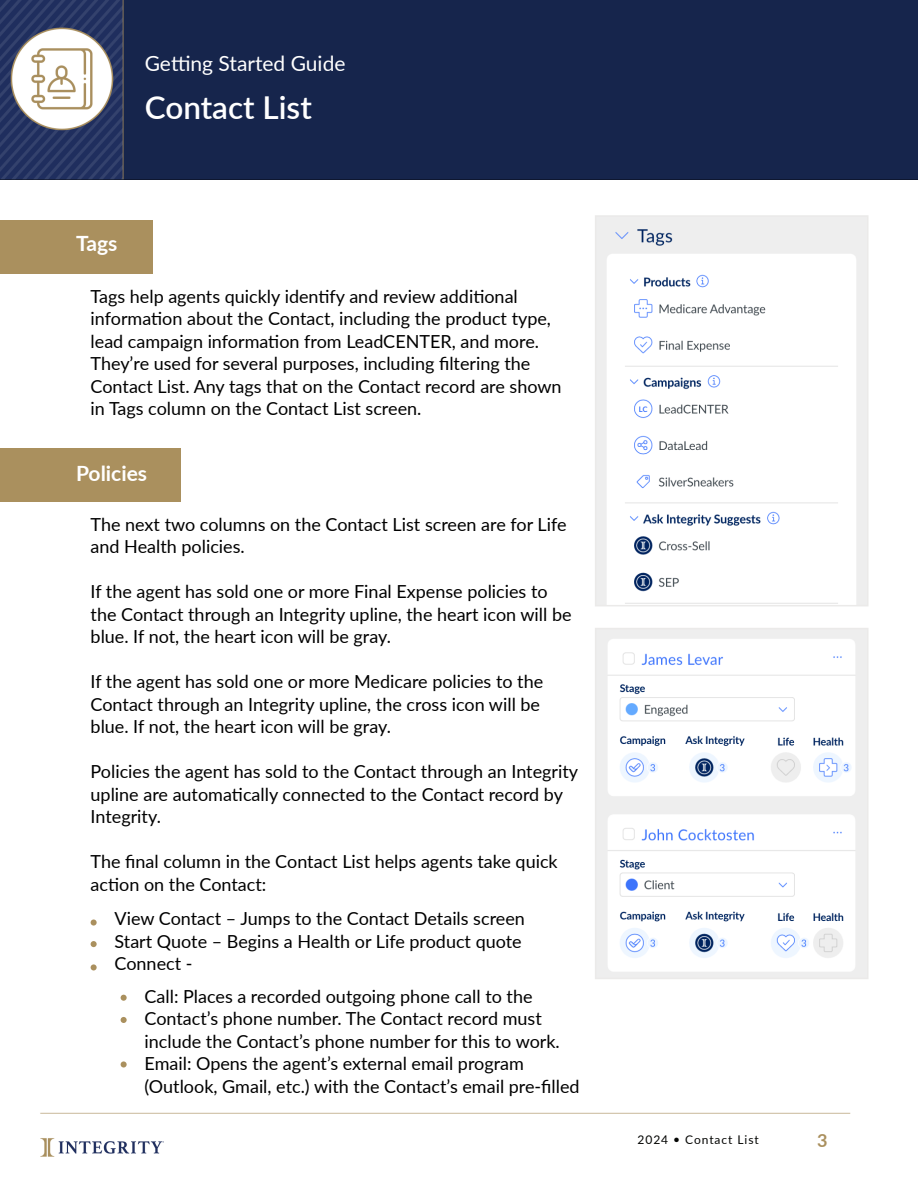
<style>
.page{position:relative;width:918px;height:1188px;background:#fff}
.page>*{position:absolute;margin:0;border:0;box-sizing:border-box;transform-origin:0 0}
.t1{font:600 31.5px "Lato";color:#fff}
.t2{font:21px "Lato";color:#fff}
.t3{font:700 21px "Lato";color:#fff}
.t4{font:18px/22.5px "Lato";color:#000}
.t5{font:700 18px "Lato";color:#aa905e}
.t6{font:12px "Lato";letter-spacing:.08em;color:#040503}
</style>
<div class="page">
<img style="left:0;top:0;width:918px;height:1157px">
<div style="left:0;top:220px;width:153px;height:54px;background:#aa905e"></div>
<div style="left:0;top:448px;width:180px;height:54px;background:#aa905e"></div>
<div style="left:91px;top:919px;width:6px;height:7px;background:#aa905e;border-radius:50%"></div>
<svg style="left:91px;top:941px;width:6px;height:6px"></svg>
<svg style="left:91px;top:964px;width:6px;height:6px"></svg>
<svg style="left:121px;top:995px;width:6px;height:6px"></svg>
<svg style="left:121px;top:1017px;width:6px;height:6px"></svg>
<div style="left:121px;top:1061px;width:6px;height:7px;background:#aa905e;border-radius:50%"></div>
<img style="left:598px;top:218px;width:268px;height:385px">
<div style="left:595px;top:215px;width:274px;height:391px;border:2px solid #ebeae9"></div>
<img style="left:598px;top:631px;width:268px;height:345px">
<div style="left:595px;top:628px;width:274px;height:351px;border:2px solid #ebeae9"></div>
<p class="t2" style="left:145px;top:48px;width:202px">Getting Started Guide</p>
<p class="t1" style="left:145px;top:84px;width:169px">Contact List</p>
<p class="t3" style="left:76px;top:228px;width:43px">Tags</p>
<p class="t4" style="left:91px;top:284px;width:473px">Tags help agents quickly identify and review additional information about the Contact, including the product type, lead campaign information from LeadCENTER, and more.<br>They’re used for several purposes, including filtering the Contact List. Any tags that on the Contact record are shown in Tags column on the Contact List screen.</p>
<p class="t3" style="left:76px;top:457px;width:72px">Policies</p>
<p class="t4" style="left:91px;top:512px;width:477px">The next two columns on the Contact List screen are for Life and Health policies.</p>
<p class="t4" style="left:91px;top:580px;width:483px">If the agent has sold one or more Final Expense policies to the Contact through an Integrity upline, the heart icon will be blue. If not, the heart icon will be gray.</p>
<p class="t4" style="left:91px;top:670px;width:454px">If the agent has sold one or more Medicare policies to the<br>Contact through an Integrity upline, the cross icon will be blue. If not, the heart icon will be gray.</p>
<p class="t4" style="left:91px;top:760px;width:489px">Policies the agent has sold to the Contact through an Integrity upline are automatically connected to the Contact record by<br>Integrity.</p>
<p class="t4" style="left:91px;top:850px;width:469px">The final column in the Contact List helps agents take quick action on the Contact:</p>
<p class="t4" style="left:115px;top:907px;width:412px">View Contact – Jumps to the Contact Details screen</p>
<p class="t4" style="left:115px;top:929px;width:409px">Start Quote – Begins a Health or Life product quote</p>
<p class="t4" style="left:115px;top:952px;width:79px">Connect -</p>
<p class="t4" style="left:145px;top:984px;width:417px">Call: Places a recorded outgoing phone call to the<br>Contact’s phone number. The Contact record must include the Contact’s phone number for this to work.</p>
<p class="t4" style="left:145px;top:1052px;width:437px">Email: Opens the agent’s external email program (Outlook, Gmail, etc.) with the Contact’s email pre-filled</p>
<p class="t6" style="left:638px;top:1131px;width:123px">2024 • Contact List</p>
<p class="t5" style="left:817px;top:1127px;width:12px">3</p>
</div>
